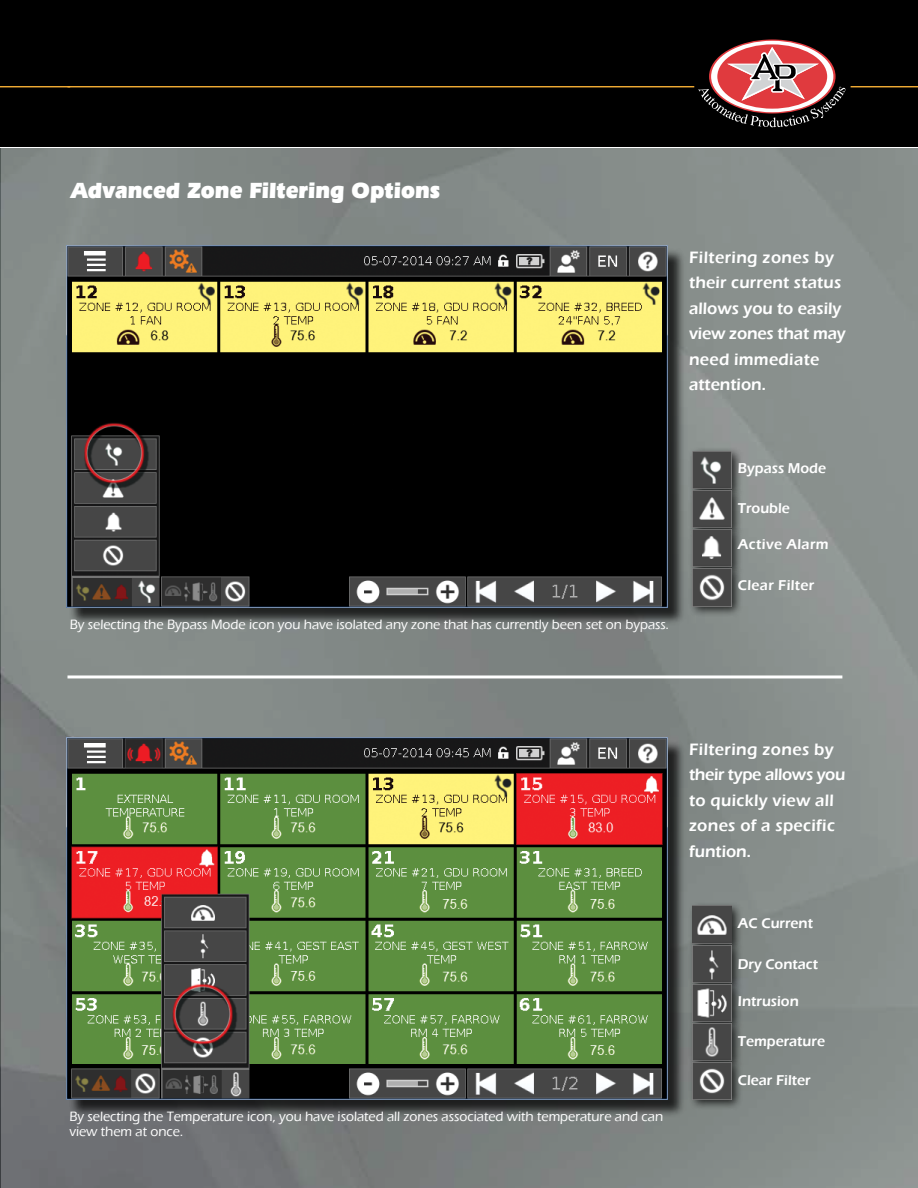
<style>
.page{position:relative;width:918px;height:1188px;background:#fff}
.page>*{position:absolute;margin:0;border:0;box-sizing:border-box;transform-origin:0 0}
.t1{font:900 23.1px "Eras IT Cby BT";color:#fff;scale:.91 1}
.t2{font:600 16.95px/25.5px "Eras ITC";letter-spacing:.01em;color:#fff}
.t3{font:600 14.7px "Eras ITC";color:#fff}
.t4{font:600 14.7px "Eras ITC";letter-spacing:.025em;color:#fff}
.t5{font:500 13.95px/15px "Eras ITC";color:#fff}
</style>
<div class="page">
<img style="left:0;top:149px;width:918px;height:1039px">
<div style="left:69px;top:248px;width:617px;height:378px;background:#000;opacity:.75"></div>
<img style="left:66px;top:246px;width:601px;height:361px">
<div style="left:69px;top:740px;width:617px;height:378px;background:#000;opacity:.75"></div>
<img style="left:66px;top:738px;width:601px;height:361px">
<hr style="left:68px;top:675px;width:774px;height:3px;background:#fff">
<div style="left:688px;top:447px;width:55px;height:53px;background:#000;opacity:.75"></div>
<img style="left:693px;top:452px;width:39px;height:34px">
<div style="left:688px;top:901px;width:55px;height:54px;background:#000;opacity:.75"></div>
<img style="left:693px;top:906px;width:39px;height:34px">
<div style="left:688px;top:486px;width:55px;height:53px;background:#000;opacity:.75"></div>
<img style="left:693px;top:491px;width:39px;height:34px">
<div style="left:688px;top:940px;width:55px;height:54px;background:#000;opacity:.75"></div>
<img style="left:693px;top:945px;width:39px;height:34px">
<div style="left:688px;top:525px;width:55px;height:53px;background:#000;opacity:.75"></div>
<img style="left:693px;top:530px;width:39px;height:34px">
<div style="left:688px;top:979px;width:55px;height:54px;background:#000;opacity:.75"></div>
<img style="left:693px;top:984px;width:39px;height:35px">
<div style="left:688px;top:564px;width:55px;height:54px;background:#000;opacity:.75"></div>
<img style="left:693px;top:569px;width:39px;height:37px">
<div style="left:688px;top:1019px;width:55px;height:53px;background:#000;opacity:.75"></div>
<img style="left:693px;top:1023px;width:39px;height:35px">
<div style="left:688px;top:1058px;width:55px;height:53px;background:#000;opacity:.75"></div>
<div style="left:0;top:0;width:918px;height:147px;background:#000"></div>
<hr style="left:851px;top:86px;width:67px;height:1px;background:#fcb336">
<hr style="left:68px;top:86px;width:626px;height:1px;background:#fcb336">
<svg style="left:711px;top:41px;width:122px;height:71px"></svg>
<svg style="left:698px;top:47px;width:148px;height:80px"></svg>
<hr style="left:0;top:86px;width:70px;height:1px;background:#fcb336">
<h1 class="t1" style="left:71px;top:175px;width:407px">Advanced Zone Filtering Options</h1>
<p class="t2" style="left:689px;top:245px;width:158px">Filtering zones by their current status allows you to easily view zones that may need immediate attention.</p>
<p class="t5" style="left:70px;top:617px;width:601px">By selecting the Bypass Mode icon you have isolated any zone that has currently been set on bypass.</p>
<p class="t3" style="left:738px;top:460px;width:90px">Bypass Mode</p>
<p class="t3" style="left:738px;top:499px;width:54px">Trouble</p>
<p class="t4" style="left:738px;top:536px;width:92px">Active Alarm</p>
<p class="t4" style="left:738px;top:577px;width:78px">Clear Filter</p>
<p class="t5" style="left:69px;top:1109px;width:595px">By selecting the Temperature icon, you have isolated all zones associated with temperature and can view them at once.</p>
<p class="t2" style="left:689px;top:737px;width:158px">Filtering zones by their type allows you to quickly view all zones of a specific funtion.</p>
<p class="t3" style="left:738px;top:915px;width:77px">AC Current</p>
<p class="t3" style="left:738px;top:956px;width:82px">Dry Contact</p>
<p class="t3" style="left:738px;top:992px;width:63px">Intrusion</p>
<p class="t3" style="left:738px;top:1032px;width:89px">Temperature</p>
<p class="t3" style="left:738px;top:1072px;width:74px">Clear Filter</p>
</div>
